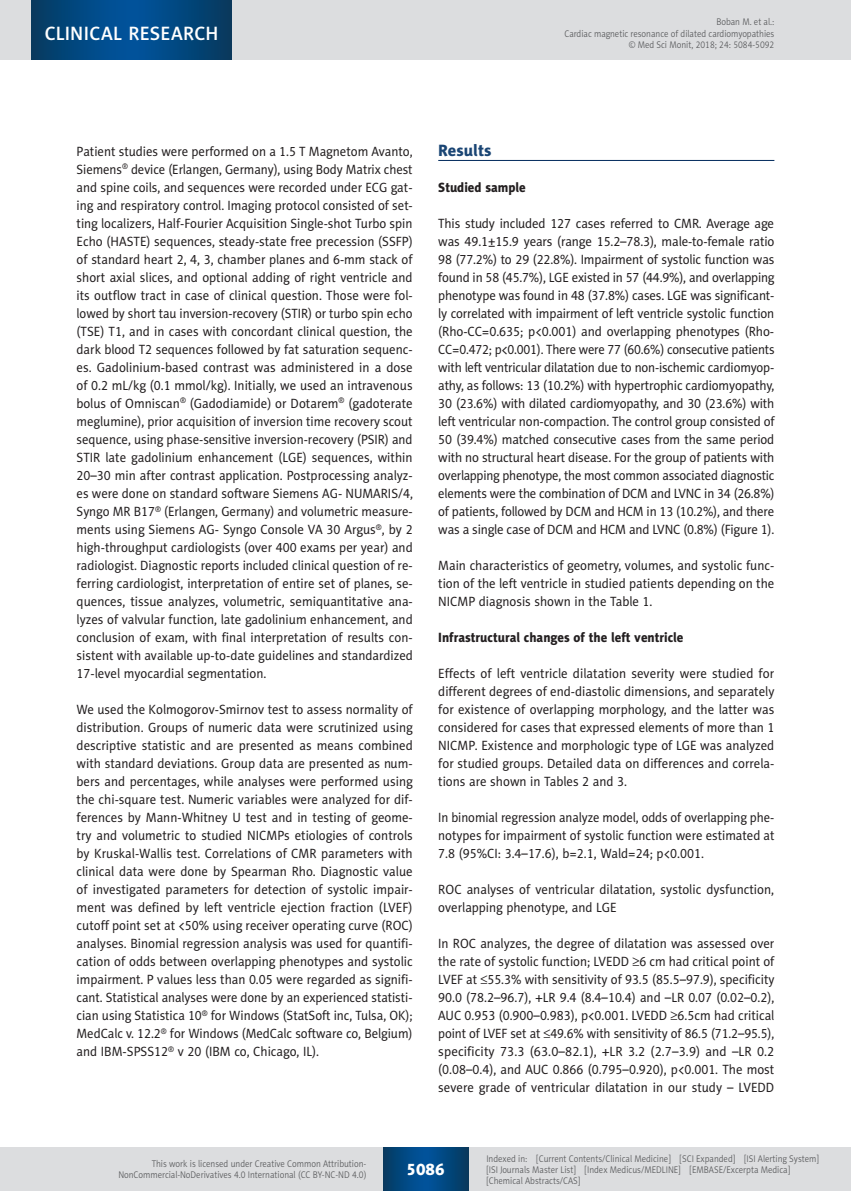
<style>
.page{position:relative;width:851px;height:1191px;background:#fff}
.page>*{position:absolute;margin:0;border:0;box-sizing:border-box;transform-origin:0 0}
.t1{font:19.5px "Naomi Sans EFN Medium";letter-spacing:.015em;color:#fff}
.MSM_Headline_1{font:16.5px "Naomi Sans EFN Heavy";color:#1a4574}
.t2{font:16.5px "Naomi Sans EFN Heavy";color:#fff}
.MSM_Body{font:13.5px/18px "Naomi Sans EFN";color:#231f20;text-align:justify;scale:.95 1}
.MSM_Body-2{font:13.5px/18px "Naomi Sans EFN";color:#231f20;text-align:justify;scale:.93 1}
.MSM_Headline_2{font:13.5px "Naomi Sans EFN Heavy";color:#231f20;scale:.95 1}
.MSM_pagina_sygnatura{font:9.75px/11.2px "Naomi Sans EFN Light";color:#57585a;scale:.9 1}
.MSM_pagina_zywa{font:9.75px/11.2px "Naomi Sans EFN Light";color:#57585a;text-align:right;scale:.9 1}
.s1{font-family:"Standard Sym L"}
</style>
<div class="page">
<hr style="left:438px;top:160px;width:336px;height:1px;background:#00295c">
<div style="left:0;top:1148px;width:850px;height:43px;background:#dcdddf"></div>
<svg style="left:383px;top:1147px;width:85px;height:43px;background:#02477e"></svg>
<div style="left:0;top:0;width:850px;height:60px;background:#dcdddf"></div>
<hr style="left:850px;top:0;width:1px;height:60px;background:#dcdddf">
<svg style="left:32px;top:0;width:200px;height:60px;background:#02477e"></svg>
<h1 class="t1" style="left:45px;top:22px;width:175px">CLINICAL RESEARCH</h1>
<p class="MSM_pagina_zywa" style="left:564px;top:16px;width:235px">Boban M. et al.:<br>Cardiac magnetic resonance of dilated cardiomyopathies</p>
<p class="MSM_pagina_sygnatura" style="left:628px;top:39px;width:163px">© Med Sci Monit, 2018; 24: 5084-5092</p>
<p class="MSM_Body" style="left:77px;top:142px;width:355px">Patient studies were performed on a 1.5 T Magnetom Avanto, Siemens<sup>®</sup> device (Erlangen, Germany), using Body Matrix chest and spine coils, and sequences were recorded under ECG gat&shy;ing and respiratory control. Imaging protocol consisted of set&shy;ting localizers, Half-Fourier Acquisition Single-shot Turbo spin Echo (HASTE) sequences, steady-state free precession (SSFP) of standard heart 2, 4, 3, chamber planes and 6-mm stack of short axial slices, and optional adding of right ventricle and its outflow tract in case of clinical question. Those were fol&shy;lowed by short tau inversion-recovery (STIR) or turbo spin echo (TSE) T1, and in cases with concordant clinical question, the dark blood T2 sequences followed by fat saturation sequenc&shy;es. Gadolinium-based contrast was administered in a dose of 0.2 mL/kg (0.1 mmol/kg). Initially, we used an intravenous bolus of Omniscan<sup>®</sup> (Gadodiamide) or Dotarem<sup>®</sup> (gadoterate meglumine), prior acquisition of inversion time recovery scout sequence, using phase-sensitive inversion-recovery (PSIR) and STIR late gadolinium enhancement (LGE) sequences, within 20–30 min after contrast application. Postprocessing analyz&shy;es were done on standard software Siemens AG- NUMARIS/4, Syngo MR B17<sup>®</sup> (Erlangen, Germany) and volumetric measure&shy;ments using Siemens AG- Syngo Console VA 30 Argus<sup>®</sup>, by 2 high-throughput cardiologists (over 400 exams per year) and radiologist. Diagnostic reports included clinical question of re&shy;ferring cardiologist, interpretation of entire set of planes, se&shy;quences, tissue analyzes, volumetric, semiquantitative ana&shy;lyzes of valvular function, late gadolinium enhancement, and conclusion of exam, with final interpretation of results con&shy;sistent with available up-to-date guidelines and standardized 17-level myocardial segmentation.</p>
<p class="MSM_Body" style="left:77px;top:700px;width:355px">We used the Kolmogorov-Smirnov test to assess normality of distribution. Groups of numeric data were scrutinized using descriptive statistic and are presented as means combined with standard deviations. Group data are presented as num&shy;bers and percentages, while analyses were performed using the chi-square test. Numeric variables were analyzed for dif&shy;ferences by Mann-Whitney U test and in testing of geome&shy;try and volumetric to studied NICMPs etiologies of controls by Kruskal-Wallis test. Correlations of CMR parameters with clinical data were done by Spearman Rho. Diagnostic value of investigated parameters for detection of systolic impair&shy;ment was defined by left ventricle ejection fraction (LVEF) cutoff point set at &lt;50% using receiver operating curve (ROC) analyses. Binomial regression analysis was used for quantifi&shy;cation of odds between overlapping phenotypes and systolic impairment. P values less than 0.05 were regarded as signifi&shy;cant. Statistical analyses were done by an experienced statisti&shy;cian using Statistica 10<sup>®</sup> for Windows (StatSoft inc, Tulsa, OK); MedCalc v. 12.2<sup>®</sup> for Windows (MedCalc software co, Belgium) and IBM-SPSS12<sup>®</sup> v 20 (IBM co, Chicago, IL).</p>
<p class="MSM_Headline_1" style="left:438px;top:140px;width:55px">Results</p>
<p class="MSM_Headline_2" style="left:438px;top:179px;width:94px">Studied sample</p>
<p class="MSM_Body" style="left:438px;top:214px;width:355px">This study included 127 cases referred to CMR. Average age was 49.1±15.9 years (range 15.2–78.3), male-to-female ratio 98 (77.2%) to 29 (22.8%). Impairment of systolic function was found in 58 (45.7%), LGE existed in 57 (44.9%), and overlapping phenotype was found in 48 (37.8%) cases. LGE was significant&shy;ly correlated with impairment of left ventricle systolic function (Rho-CC=0.635; p&lt;0.001) and overlapping phenotypes (Rho-CC=0.472; p&lt;0.001). There were 77 (60.6%) consecutive patients with left ventricular dilatation due to non-ischemic cardiomyop&shy;athy, as follows: 13 (10.2%) with hypertrophic cardiomyopathy, 30 (23.6%) with dilated cardiomyopathy, and 30 (23.6%) with left ventricular non-compaction. The control group consisted of 50 (39.4%) matched consecutive cases from the same period with no structural heart disease. For the group of patients with overlapping phenotype, the most common associated diagnostic elements were the combination of DCM and LVNC in 34 (26.8%) of patients, followed by DCM and HCM in 13 (10.2%), and there was a single case of DCM and HCM and LVNC (0.8%) (Figure 1).</p>
<p class="MSM_Body" style="left:438px;top:556px;width:355px">Main characteristics of geometry, volumes, and systolic func&shy;tion of the left ventricle in studied patients depending on the NICMP diagnosis shown in the Table 1.</p>
<p class="MSM_Headline_2" style="left:438px;top:629px;width:259px">Infrastructural changes of the left ventricle</p>
<p class="MSM_Body" style="left:438px;top:664px;width:355px">Effects of left ventricle dilatation severity were studied for different degrees of end-diastolic dimensions, and separately for existence of overlapping morphology, and the latter was considered for cases that expressed elements of more than 1<br>NICMP. Existence and morphologic type of LGE was analyzed for studied groups. Detailed data on differences and correla&shy;tions are shown in Tables 2 and 3.</p>
<p class="MSM_Body-2" style="left:438px;top:808px;width:363px">In binomial regression analyze model, odds of overlapping phe&shy;notypes for impairment of systolic function were estimated at 7.8 (95%CI: 3.4–17.6), b=2.1, Wald=24; p&lt;0.001.</p>
<p class="MSM_Body" style="left:438px;top:880px;width:355px">ROC analyses of ventricular dilatation, systolic dysfunction, overlapping phenotype, and LGE</p>
<p class="MSM_Body" style="left:438px;top:934px;width:355px">In ROC analyzes, the degree of dilatation was assessed over the rate of systolic function; LVEDD <span class="s1">³</span>6 cm had critical point of LVEF at <span class="s1">£</span>55.3% with sensitivity of 93.5 (85.5–97.9), specificity 90.0 (78.2–96.7), +LR 9.4 (8.4–10.4) and –LR 0.07 (0.02–0.2), AUC 0.953 (0.900–0.983), p&lt;0.001. LVEDD <span class="s1">³</span>6.5cm had critical point of LVEF set at <span class="s1">£</span>49.6% with sensitivity of 86.5 (71.2–95.5), specificity 73.3 (63.0–82.1), +LR 3.2 (2.7–3.9) and –LR 0.2 (0.08–0.4), and AUC 0.866 (0.795–0.920), p&lt;0.001. The most severe grade of ventricular dilatation in our study – LVEDD</p>
<p class="MSM_pagina_sygnatura" style="left:118px;top:1158px;width:277px;text-align:right">This work is licensed under Creative Common Attribution-<br>NonCommercial-NoDerivatives 4.0 International (CC BY-NC-ND 4.0)</p>
<p class="t2" style="left:406px;top:1159px;width:40px">5086</p>
<p class="MSM_pagina_sygnatura" style="left:486px;top:1152px;width:371px">Indexed in: [Current Contents/Clinical Medicine] [SCI Expanded] [ISI Alerting System] [ISI Journals Master List] [Index Medicus/MEDLINE] [EMBASE/Excerpta Medica] [Chemical Abstracts/CAS]</p>
</div>
